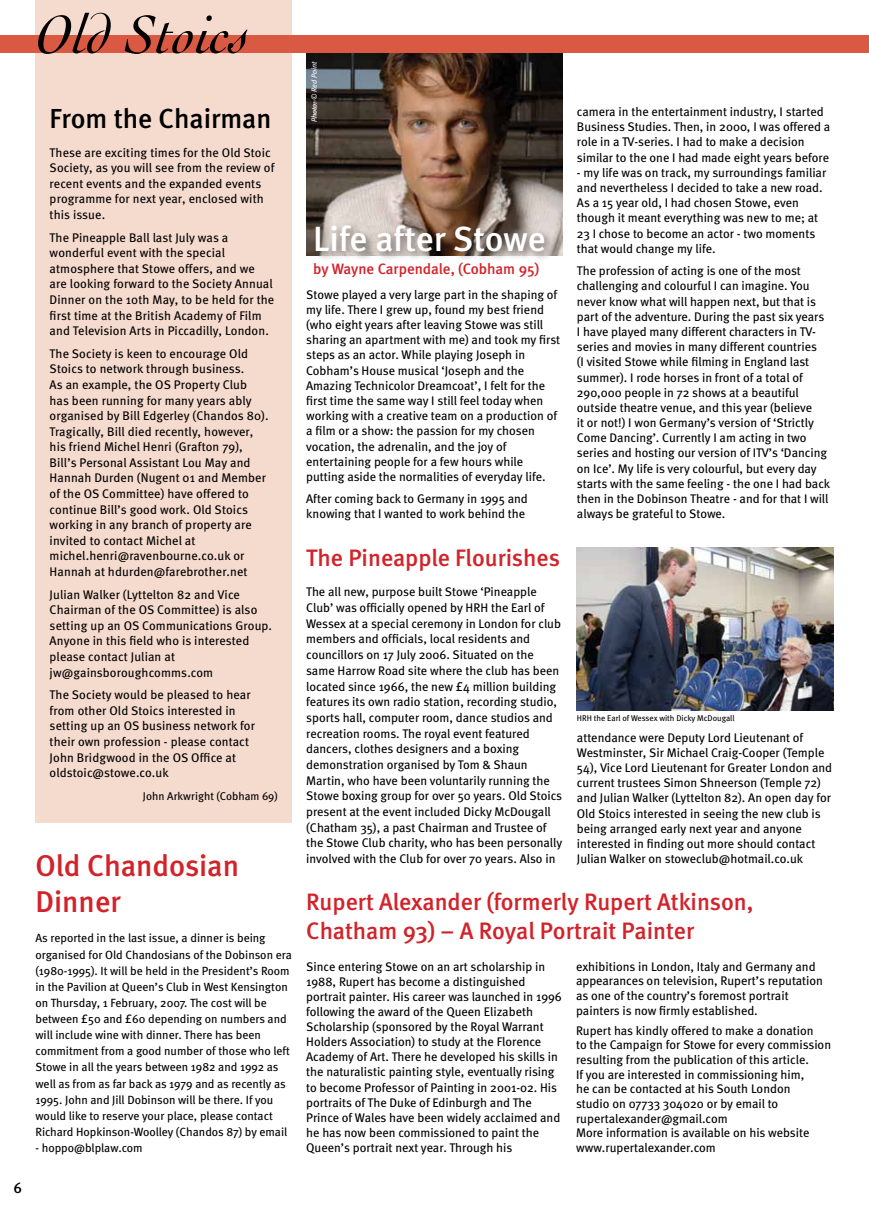
<style>
.page{position:relative;width:869px;height:1223px;background:#fff}
.page>*{position:absolute;margin:0;border:0;box-sizing:border-box;transform-origin:0 0}
.t1{font:italic 56.25px "Cochin";letter-spacing:.01em;color:#000}
.t2{font:500 35px "Meta";color:#fff}
.t3{font:500 30px/36px "Meta";color:#d2232a}
.t4{font:500 27.5px "Meta";color:#000}
.t5{font:500 23.75px/28.5px "Meta";color:#d2232a}
.t6{font:500 15px "Meta";color:#d2232a}
.t7{font:500 15px "Meta";color:#000}
.t8{font:12.5px/15.6px "Meta";color:#000}
.t9{font:11.88px/16.1px "Meta";color:#000}
.t10{font:11.25px "Meta";letter-spacing:.005em;color:#000}
.t11{font:8.38px "Meta";color:#000}
.t12{font:italic 7.5px "Meta";color:#fff}
</style>
<div class="page">
<div style="left:35px;top:0;width:257px;height:822px;background:#f5dace"></div>
<img style="left:306px;top:53px;width:256px;height:202px">
<img style="left:576px;top:547px;width:257px;height:163px">
<div style="left:0;top:35px;width:868px;height:18px;background:#d95943"></div>
<div style="left:312px;top:221px;width:243px;height:41px;background:#000;opacity:.5"></div>
<h1 class="t1" style="left:35px;top:3px;width:216px">Old Stoics</h1>
<h3 class="t4" style="left:50px;top:102px;width:223px">From the Chairman</h3>
<p class="t8" style="left:50px;top:144px;width:226px">These are exciting times for the Old Stoic Society, as you will see from the review of recent events and the expanded events programme for next year, enclosed with this issue.</p>
<p class="t8" style="left:50px;top:229px;width:226px">The Pineapple Ball last July was a wonderful event with the special atmosphere that Stowe offers, and we are looking forward to the Society Annual Dinner on the 10th May, to be held for the first time at the British Academy of Film and Television Arts in Piccadilly, London.</p>
<p class="t8" style="left:50px;top:345px;width:220px">The Society is keen to encourage Old Stoics to network through business.<br>As an example, the OS Property Club has been running for many years ably organised by Bill Edgerley (Chandos 80).<br>Tragically, Bill died recently, however, his friend Michel Henri (Grafton 79), Bill’s Personal Assistant Lou May and Hannah Durden (Nugent 01 and Member of the OS Committee) have offered to continue Bill’s good work. Old Stoics working in any branch of property are invited to contact Michel at michel.henri@ravenbourne.co.uk or Hannah at hdurden@farebrother.net</p>
<p class="t8" style="left:50px;top:586px;width:224px">Julian Walker (Lyttelton 82 and Vice Chairman of the OS Committee) is also setting up an OS Communications Group.<br>Anyone in this field who is interested please contact Julian at jw@gainsboroughcomms.com</p>
<p class="t8" style="left:50px;top:687px;width:207px">The Society would be pleased to hear from other Old Stoics interested in setting up an OS business network for their own profession - please contact John Bridgwood in the OS Office at oldstoic@stowe.co.uk</p>
<p class="t10" style="left:143px;top:789px;width:136px">John Arkwright (Cobham 69)</p>
<p class="t7" style="left:13px;top:1179px;width:10px">6</p>
<h3 class="t3" style="left:35px;top:847px;width:205px">Old Chandosian<br>Dinner</h3>
<p class="t9" style="left:35px;top:930px;width:258px">As reported in the last issue, a dinner is being organised for Old Chandosians of the Dobinson era (1980-1995). It will be held in the President’s Room in the Pavilion at Queen’s Club in West Kensington on Thursday, 1 February, 2007. The cost will be between £50 and £60 depending on numbers and will include wine with dinner. There has been commitment from a good number of those who left Stowe in all the years between 1982 and 1992 as well as from as far back as 1979 and as recently as 1995. John and Jill Dobinson will be there. If you would like to reserve your place, please contact Richard Hopkinson-Woolley (Chandos 87) by email</p>
<p class="t9" style="left:35px;top:1139px;width:109px">- hoppo@blplaw.com</p>
<p class="t12" style="left:310px;top:122px;width:62px;rotate:-90deg">Photo: © Red Point</p>
<h2 class="t2" style="left:313px;top:218px;width:234px">Life after Stowe</h2>
<p class="t6" style="left:313px;top:260px;width:227px">by Wayne Carpendale, (Cobham 95)</p>
<p class="t8" style="left:306px;top:287px;width:255px;line-height:15.1px">Stowe played a very large part in the shaping of my life. There I grew up, found my best friend (who eight years after leaving Stowe was still sharing an apartment with me) and took my first steps as an actor. While playing Joseph in Cobham’s House musical ‘Joseph and the Amazing Technicolor Dreamcoat’, I felt for the first time the same way I still feel today when working with a creative team on a production of a film or a show: the passion for my chosen vocation, the adrenalin, and the joy of entertaining people for a few hours while putting aside the normalities of everyday life.</p>
<p class="t8" style="left:306px;top:491px;width:223px;line-height:15.1px">After coming back to Germany in 1995 and knowing that I wanted to work behind the</p>
<h3 class="t5" style="left:306px;top:543px;width:255px">The Pineapple Flourishes</h3>
<p class="t8" style="left:306px;top:584px;width:257px">The all new, purpose built Stowe ‘Pineapple Club’ was officially opened by HRH the Earl of Wessex at a special ceremony in London for club members and officials, local residents and councillors on 17 July 2006. Situated on the same Harrow Road site where the club has been located since 1966, the new £4 million building features its own radio station, recording studio, sports hall, computer room, dance studios and recreation rooms. The royal event featured dancers, clothes designers and a boxing demonstration organised by Tom &amp; Shaun Martin, who have been voluntarily running the Stowe boxing group for over 50 years. Old Stoics present at the event included Dicky McDougall (Chatham 35), a past Chairman and Trustee of the Stowe Club charity, who has been personally involved with the Club for over 70 years. Also in</p>
<p class="t8" style="left:576px;top:104px;width:255px;line-height:15.1px">camera in the entertainment industry, I started Business Studies. Then, in 2000, I was offered a role in a TV-series. I had to make a decision similar to the one I had made eight years before</p>
<p class="t8" style="left:576px;top:165px;width:251px;line-height:15.2px">- my life was on track, my surroundings familiar and nevertheless I decided to take a new road.<br>As a 15 year old, I had chosen Stowe, even though it meant everything was new to me; at 23 I chose to become an actor - two moments that would change my life.</p>
<p class="t8" style="left:576px;top:263px;width:254px;line-height:15.2px">The profession of acting is one of the most challenging and colourful I can imagine. You never know what will happen next, but that is part of the adventure. During the past six years I have played many different characters in TV&shy;series and movies in many different countries<br>(I visited Stowe while filming in England last summer). I rode horses in front of a total of 290,000 people in 72 shows at a beautiful outside theatre venue, and this year (believe<br>it or not!) I won Germany’s version of ‘Strictly Come Dancing’. Currently I am acting in two series and hosting our version of ITV’s ‘Dancing on Ice’. My life is very colourful, but every day starts with the same feeling - the one I had back then in the Dobinson Theatre - and for that I will always be grateful to Stowe.</p>
<p class="t11" style="left:576px;top:713px;width:159px">HRH the Earl of Wessex with Dicky McDougall</p>
<p class="t8" style="left:576px;top:729px;width:256px;line-height:15.1px">attendance were Deputy Lord Lieutenant of Westminster, Sir Michael Craig-Cooper (Temple 54), Vice Lord Lieutenant for Greater London and current trustees Simon Shneerson (Temple 72) and Julian Walker (Lyttelton 82). An open day for Old Stoics interested in seeing the new club is being arranged early next year and anyone interested in finding out more should contact Julian Walker on stoweclub@hotmail.co.uk</p>
<h3 class="t5" style="left:306px;top:887px;width:448px">Rupert Alexander (formerly Rupert Atkinson,<br>Chatham 93) – A Royal Portrait Painter</h3>
<p class="t8" style="left:306px;top:958px;width:257px;line-height:15.1px">Since entering Stowe on an art scholarship in 1988, Rupert has become a distinguished portrait painter. His career was launched in 1996 following the award of the Queen Elizabeth Scholarship (sponsored by the Royal Warrant Holders Association) to study at the Florence Academy of Art. There he developed his skills in the naturalistic painting style, eventually rising to become Professor of Painting in 2001-02. His portraits of The Duke of Edinburgh and The Prince of Wales have been widely acclaimed and he has now been commissioned to paint the Queen’s portrait next year. Through his</p>
<p class="t8" style="left:575px;top:958px;width:248px;line-height:14.8px">exhibitions in London, Italy and Germany and appearances on television, Rupert’s reputation as one of the country’s foremost portrait painters is now firmly established.</p>
<p class="t8" style="left:575px;top:1022px;width:256px;line-height:14.8px">Rupert has kindly offered to make a donation<br>to the Campaign for Stowe for every commission resulting from the publication of this article.<br>If you are interested in commissioning him,<br>he can be contacted at his South London<br>studio on 07733 304020 or by email to rupertalexander@gmail.com<br>More information is available on his website www.rupertalexander.com</p>
</div>
